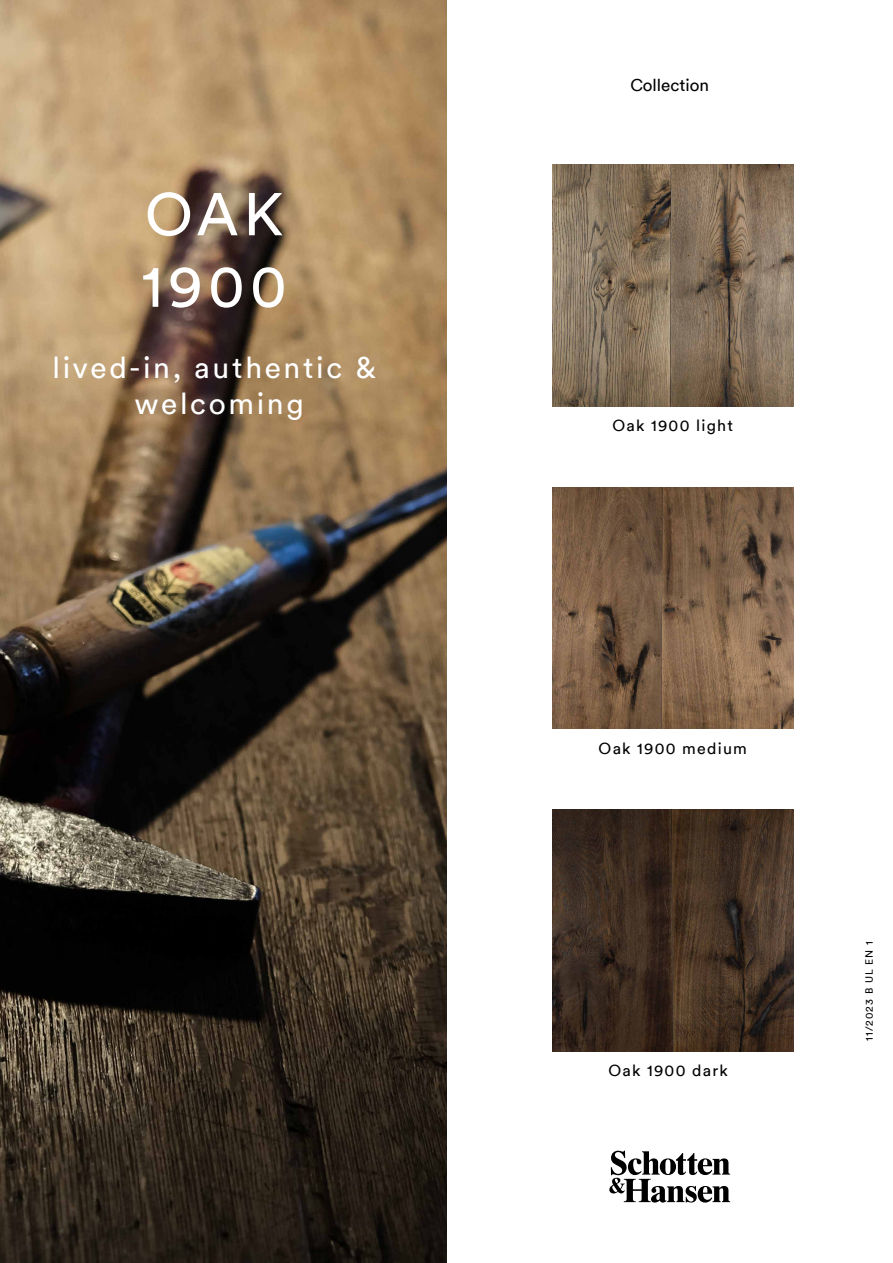
<style>
.page{position:relative;width:893px;height:1263px;background:#fff}
.page>*{position:absolute;margin:0;border:0;box-sizing:border-box;transform-origin:0 0}
.t1{font:59.55px/71.6px "Circular TT";letter-spacing:.09em;color:#fff}
.t2{font:29.85px/35.7px "Circular TT";letter-spacing:.09em;color:#fff;text-align:center}
.t3{font:17.1px "Circular TT";color:#000}
.t4{font:15.9px "Circular TT";letter-spacing:.08em;color:#000}
.t5{font:10.5px "Circular TT";letter-spacing:.1em;color:#000}
</style>
<div class="page">
<svg style="left:609px;top:1151px;width:121px;height:51px"></svg>
<img style="left:0;top:0;width:446px;height:1263px">
<img style="left:552px;top:165px;width:241px;height:241px">
<img style="left:552px;top:487px;width:241px;height:242px">
<img style="left:552px;top:810px;width:241px;height:241px">
<h1 class="t1" style="left:142px;top:178px;width:146px">OAK<br>1900</h1>
<h2 class="t2" style="left:52px;top:350px;width:325px">lived-in, authentic &amp; welcoming</h2>
<p class="t3" style="left:630px;top:74px;width:80px">Collection</p>
<p class="t4" style="left:612px;top:416px;width:122px">Oak 1900 light</p>
<p class="t4" style="left:599px;top:738px;width:150px">Oak 1900 medium</p>
<p class="t4" style="left:608px;top:1061px;width:121px">Oak 1900 dark</p>
<p class="t5" style="left:863px;top:1040px;width:101px;rotate:-90deg">11/2023 B UL EN 1</p>
</div>
